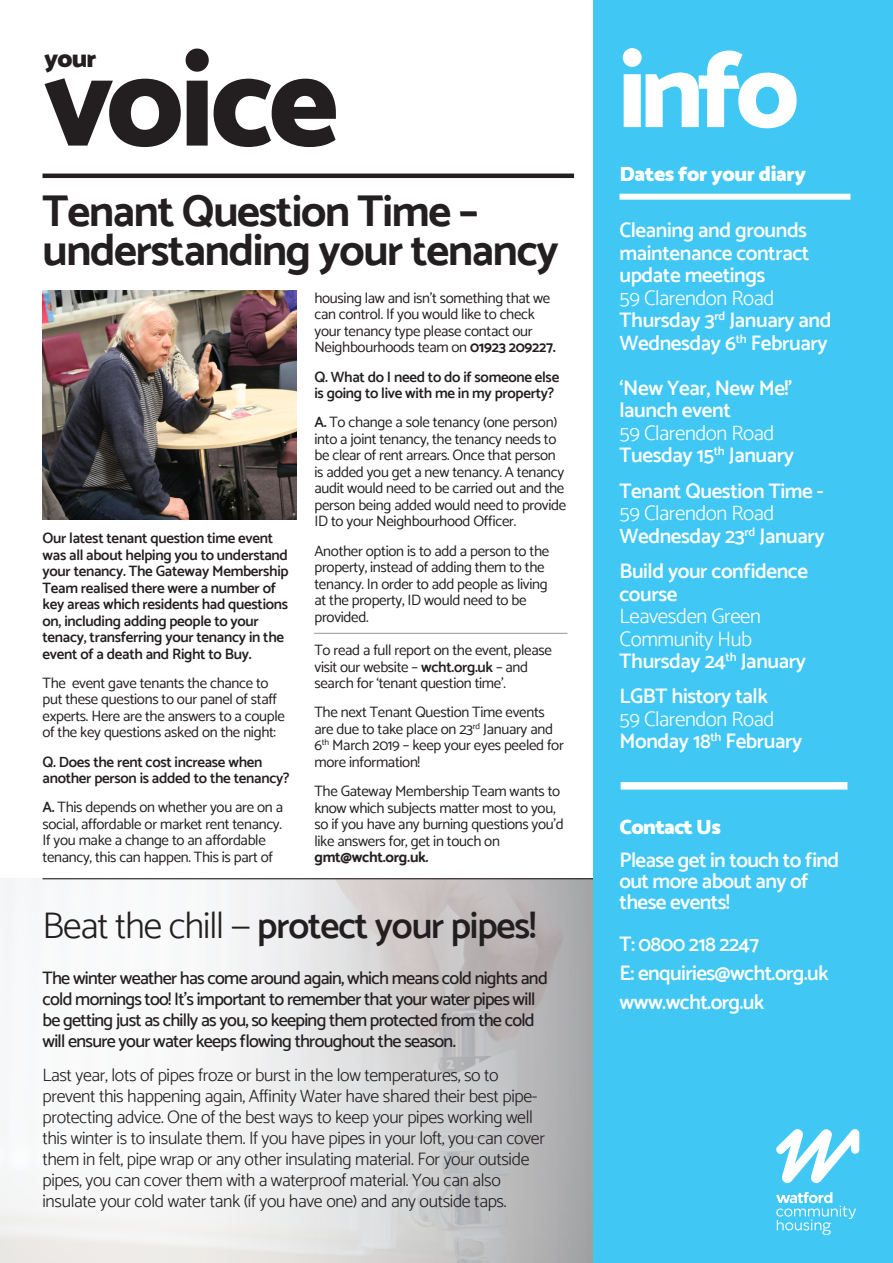
<style>
.page{position:relative;width:893px;height:1263px;background:#fff}
.page>*{position:absolute;margin:0;border:0;box-sizing:border-box;transform-origin:0 0}
.Body_1_abc_bullets{font:800 133.8px "Catamaran";letter-spacing:-.03em;color:#231f20}
.Body_1_abc_bullets-2{font:800 108.9px "Catamaran";color:#fff}
.Body_1_abc_bullets-3{font:700 44.4px/39px "Catamaran";letter-spacing:-.03em;color:#231f20}
.Body_1_abc_bullets-4{font:600 37.5px "Catamaran";letter-spacing:-.03em;color:#231f20}
.Body_1_abc_bullets-5{font:900 25.5px "Catamaran";color:#231f20}
.Body_1_abc_bullets-6{font:600 21px/22.5px "Catamaran";letter-spacing:-.02em;color:#fff}
.Body_1_abc_bullets-7{font:300 21px/22.5px "Catamaran";letter-spacing:-.02em;color:#fff}
.Body_1_abc_bullets-8{font:900 21px "Catamaran";letter-spacing:-.02em;color:#fff}
.Body_1_abc_bullets-9{font:300 18px/21px "Catamaran";letter-spacing:-.02em;color:#231f20}
.Body_1_abc_bullets-10{font:500 18px/21px "Catamaran";letter-spacing:-.04em;color:#231f20}
.Body_1_abc_bullets-11{font:15px/16.5px "Catamaran";letter-spacing:-.02em;color:#231f20}
.Body_1_abc_bullets-12{font:600 15px/16.5px "Catamaran";letter-spacing:-.02em;color:#231f20}
.s1{font-weight:600}
.s2{font-weight:700}
.s3{font-weight:300}
</style>
<div class="page">
<hr style="left:43px;top:878px;width:562px;height:1px;background:#231f20">
<hr style="left:43px;top:174px;width:531px;height:4px;background:#231f20">
<div style="left:593px;top:0;width:300px;height:1263px;background:#40c7f4"></div>
<div style="left:619px;top:194px;width:231px;height:6px;background:#fff"></div>
<svg style="left:776px;top:1192px;width:80px;height:43px"></svg>
<svg style="left:776px;top:1129px;width:83px;height:54px"></svg>
<div style="left:621px;top:782px;width:226px;height:7px;background:#fff"></div>
<img style="left:43px;top:291px;width:253px;height:229px">
<hr style="left:314px;top:633px;width:253px;height:1px;background:#939598">
<p class="Body_1_abc_bullets" style="left:43px;top:21px;width:298px">voice</p>
<p class="Body_1_abc_bullets-5" style="left:44px;top:44px;width:54px">your</p>
<p class="Body_1_abc_bullets-3" style="left:43px;top:191px;width:518px">Tenant Question Time – understanding your tenancy</p>
<p class="Body_1_abc_bullets-12" style="left:43px;top:530px;width:248px">Our latest tenant question time event was all about helping you to understand your tenancy. The Gateway Membership Team realised there were a number of key areas which residents had questions on, including adding people to your tenacy, transferring your tenancy in the event of a death and Right to Buy.</p>
<p class="Body_1_abc_bullets-11" style="left:43px;top:674px;width:244px">The event gave tenants the chance to put these questions to our panel of staff experts. Here are the answers to a couple of the key questions asked on the night:</p>
<p class="Body_1_abc_bullets-12" style="left:43px;top:753px;width:248px">Q. Does the rent cost increase when another person is added to the tenancy?</p>
<p class="Body_1_abc_bullets-11" style="left:43px;top:799px;width:242px"><span class="s1">A.</span> This depends on whether you are on a social, affordable or market rent tenancy.<br>If you make a change to an affordable tenancy, this can happen. This is part of</p>
<p class="Body_1_abc_bullets-11" style="left:314px;top:289px;width:243px">housing law and isn’t something that we can control. If you would like to check your tenancy type please contact our Neighbourhoods team on <span class="s2">01923 209227.</span></p>
<p class="Body_1_abc_bullets-12" style="left:314px;top:368px;width:246px">Q. What do I need to do if someone else is going to live with me in my property?</p>
<p class="Body_1_abc_bullets-11" style="left:314px;top:414px;width:253px"><span class="s1">A.</span> To change a sole tenancy (one person) into a joint tenancy, the tenancy needs to be clear of rent arrears. Once that person is added you get a new tenancy. A tenancy audit would need to be carried out and the person being added would need to provide ID to your Neighbourhood Officer.</p>
<p class="Body_1_abc_bullets-11" style="left:314px;top:542px;width:236px">Another option is to add a person to the property, instead of adding them to the tenancy. In order to add people as living at the property, ID would need to be provided.</p>
<p class="Body_1_abc_bullets-11" style="left:314px;top:642px;width:239px">To read a full report on the event, please visit our website – <span class="s1">wcht.org.uk</span> – and search for ‘tenant question time’.</p>
<p class="Body_1_abc_bullets-11" style="left:314px;top:704px;width:251px">The next Tenant Question Time events are due to take place on 23<sup>rd</sup> January and 6<sup>th</sup> March 2019 – keep your eyes peeled for more information!</p>
<p class="Body_1_abc_bullets-11" style="left:314px;top:783px;width:251px">The Gateway Membership Team wants to know which subjects matter most to you, so if you have any burning questions you’d like answers for, get in touch on <span class="s2">gmt@wcht.org.uk.</span></p>
<p class="Body_1_abc_bullets-4" style="left:43px;top:903px;width:495px"><span class="s3">Beat the chill —</span> protect your pipes!</p>
<p class="Body_1_abc_bullets-10" style="left:43px;top:968px;width:507px">The winter weather has come around again, which means cold nights and cold mornings too! It’s important to remember that your water pipes will be getting just as chilly as you, so keeping them protected from the cold will ensure your water keeps flowing throughout the season.</p>
<p class="Body_1_abc_bullets-9" style="left:43px;top:1064px;width:504px">Last year, lots of pipes froze or burst in the low temperatures, so to prevent this happening again, Affinity Water have shared their best pipe&shy;protecting advice. One of the best ways to keep your pipes working well this winter is to insulate them. If you have pipes in your loft, you can cover them in felt, pipe wrap or any other insulating material. For your outside pipes, you can cover them with a waterproof material. You can also insulate your cold water tank (if you have one) and any outside taps.</p>
<p class="Body_1_abc_bullets-2" style="left:618px;top:26px;width:182px">info</p>
<p class="Body_1_abc_bullets-8" style="left:619px;top:161px;width:188px">Dates for your diary</p>
<p class="Body_1_abc_bullets-6" style="left:619px;top:219px;width:191px;text-align:justify">Cleaning and grounds maintenance contract update meetings</p>
<p class="Body_1_abc_bullets-7" style="left:619px;top:286px;width:156px">59 Clarendon Road</p>
<p class="Body_1_abc_bullets-6" style="left:619px;top:309px;width:213px">Thursday 3<sup>rd</sup> January and<br>Wednesday 6<sup>th</sup> February</p>
<p class="Body_1_abc_bullets-6" style="left:619px;top:376px;width:174px">‘New Year, New Me!’ launch event<br><span class="s3">59 Clarendon Road</span></p>
<p class="Body_1_abc_bullets-6" style="left:619px;top:444px;width:176px">Tuesday 15<sup>th</sup> January</p>
<p class="Body_1_abc_bullets-6" style="left:619px;top:479px;width:206px">Tenant Question Time -</p>
<p class="Body_1_abc_bullets-7" style="left:619px;top:502px;width:156px">59 Clarendon Road</p>
<p class="Body_1_abc_bullets-6" style="left:619px;top:524px;width:207px">Wednesday 23<sup>rd</sup> January</p>
<p class="Body_1_abc_bullets-6" style="left:619px;top:559px;width:190px">Build your confidence course</p>
<p class="Body_1_abc_bullets-7" style="left:619px;top:604px;width:143px">Leavesden Green<br>Community Hub</p>
<p class="Body_1_abc_bullets-6" style="left:619px;top:649px;width:188px">Thursday 24<sup>th</sup> January</p>
<p class="Body_1_abc_bullets-6" style="left:619px;top:685px;width:150px">LGBT history talk</p>
<p class="Body_1_abc_bullets-7" style="left:619px;top:707px;width:156px">59 Clarendon Road</p>
<p class="Body_1_abc_bullets-6" style="left:619px;top:730px;width:184px">Monday 18<sup>th</sup> February</p>
<p class="Body_1_abc_bullets-8" style="left:619px;top:814px;width:103px">Contact Us</p>
<p class="Body_1_abc_bullets-6" style="left:619px;top:850px;width:221px;line-height:21px">Please get in touch to find out more about any of these events!</p>
<p class="Body_1_abc_bullets-6" style="left:619px;top:933px;width:141px">T: 0800 218 2247</p>
<p class="Body_1_abc_bullets-6" style="left:619px;top:961px;width:211px">E: enquiries@wcht.org.uk</p>
<p class="Body_1_abc_bullets-6" style="left:619px;top:990px;width:146px">www.wcht.org.uk</p>
</div>
